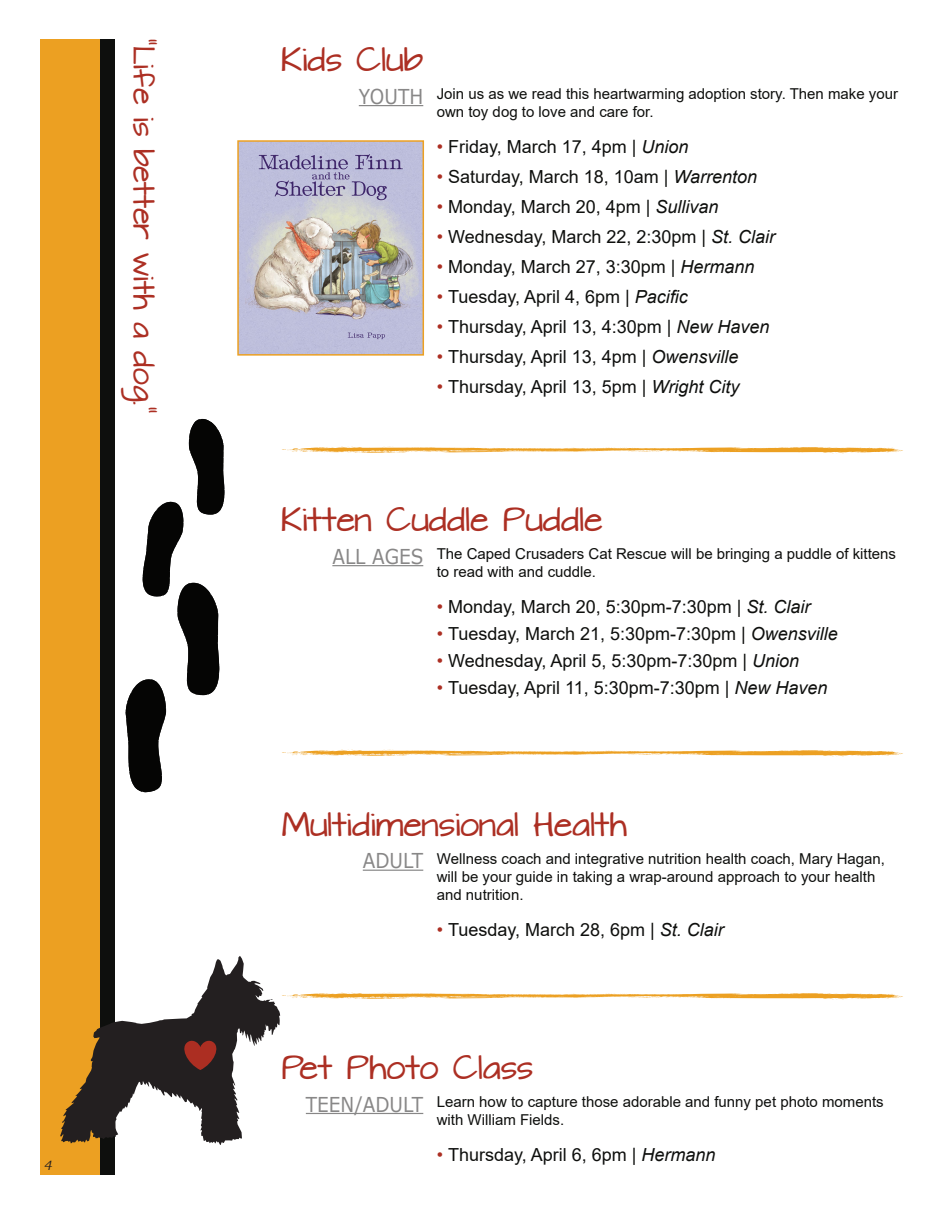
<style>
.page{position:relative;width:945px;height:1215px;background:#fff}
.page>*{position:absolute;margin:0;border:0;box-sizing:border-box;transform-origin:0 0}
.t1{font:28.5px "Architects Daughter";color:#ac2f23}
.t2{font:25.5px "Architects Daughter";color:#ac2f23}
.t3{font:20.55px "MS Reference Sans Serif";color:#888787;scale:.9 1}
.t4{font:18px "Arial";color:#0e0f0d}
.t5{font:15px/18px "Arial";color:#0e0f0d}
.t6{font:italic 13.5px "Bookman Old Style";color:#231f20}
.s1{font-style:italic;color:#ac2f23}
.s2{font-style:italic}
</style>
<div class="page">
<div style="left:40px;top:39px;width:62px;height:1135px;background:#eca022"></div>
<div style="left:100px;top:39px;width:15px;height:1135px;background:#0e0f0d"></div>
<svg style="left:125px;top:418px;width:100px;height:375px"></svg>
<hr style="left:359px;top:105px;width:64px;height:1px;background:#888787">
<img style="left:240px;top:143px;width:181px;height:210px">
<div style="left:237px;top:140px;width:187px;height:216px;border:2px solid #eca022"></div>
<hr style="left:332px;top:565px;width:91px;height:1px;background:#888787">
<hr style="left:363px;top:870px;width:60px;height:1px;background:#888787">
<svg style="left:282px;top:446px;width:621px;height:7px"></svg>
<svg style="left:282px;top:750px;width:621px;height:6px"></svg>
<svg style="left:60px;top:956px;width:843px;height:189px"></svg>
<p class="t2" style="left:162px;top:38px;width:376px;rotate:90deg">“Life is better with a dog.”</p>
<p class="t6" style="left:43px;top:1156px;width:10px">4</p>
<p class="t1" style="left:282px;top:39px;width:143px">Kids Club</p>
<p class="t3" style="left:359px;top:83px;width:73px">YOUTH</p>
<p class="t5" style="left:437px;top:85px;width:463px">Join us as we read this heartwarming adoption story. Then make your own toy dog to love and care for.</p>
<p class="t4" style="left:437px;top:134px;width:253px"><span class="s1">•</span> Friday, March 17, 4pm | <span class="s2">Union</span></p>
<p class="t4" style="left:437px;top:164px;width:322px"><span class="s1">•</span> Saturday, March 18, 10am | <span class="s2">Warrenton</span></p>
<p class="t4" style="left:437px;top:194px;width:283px"><span class="s1">•</span> Monday, March 20, 4pm | <span class="s2">Sullivan</span></p>
<p class="t4" style="left:437px;top:224px;width:340px"><span class="s1">•</span> Wednesday, March 22, 2:30pm | <span class="s2">St. Clair</span></p>
<p class="t4" style="left:437px;top:254px;width:319px"><span class="s1">•</span> Monday, March 27, 3:30pm | <span class="s2">Hermann</span></p>
<p class="t4" style="left:437px;top:284px;width:253px"><span class="s1">•</span> Tuesday, April 4, 6pm | <span class="s2">Pacific</span></p>
<p class="t4" style="left:437px;top:314px;width:334px"><span class="s1">•</span> Thursday, April 13, 4:30pm | <span class="s2">New Haven</span></p>
<p class="t4" style="left:437px;top:344px;width:303px"><span class="s1">•</span> Thursday, April 13, 4pm | <span class="s2">Owensville</span></p>
<p class="t4" style="left:437px;top:374px;width:304px"><span class="s1">•</span> Thursday, April 13, 5pm | <span class="s2">Wright City</span></p>
<p class="t1" style="left:282px;top:499px;width:322px">Kitten Cuddle Puddle</p>
<p class="t3" style="left:332px;top:543px;width:103px">ALL AGES</p>
<p class="t5" style="left:437px;top:545px;width:461px">The Caped Crusaders Cat Rescue will be bringing a puddle of kittens to read with and cuddle.</p>
<p class="t4" style="left:437px;top:594px;width:375px"><span class="s1">•</span> Monday, March 20, 5:30pm-7:30pm | <span class="s2">St. Clair</span></p>
<p class="t4" style="left:437px;top:621px;width:403px"><span class="s1">•</span> Tuesday, March 21, 5:30pm-7:30pm | <span class="s2">Owensville</span></p>
<p class="t4" style="left:437px;top:648px;width:364px"><span class="s1">•</span> Wednesday, April 5, 5:30pm-7:30pm | <span class="s2">Union</span></p>
<p class="t4" style="left:437px;top:675px;width:392px"><span class="s1">•</span> Tuesday, April 11, 5:30pm-7:30pm | <span class="s2">New Haven</span></p>
<p class="t1" style="left:282px;top:804px;width:347px">Multidimensional Health</p>
<p class="t3" style="left:363px;top:848px;width:69px">ADULT</p>
<p class="t5" style="left:437px;top:849px;width:450px">Wellness coach and integrative nutrition health coach, Mary Hagan, will be your guide in taking a wrap-around approach to your health and nutrition.</p>
<p class="t4" style="left:437px;top:917px;width:289px"><span class="s1">•</span> Tuesday, March 28, 6pm | <span class="s2">St. Clair</span></p>
<p class="t1" style="left:282px;top:1047px;width:253px">Pet Photo Class</p>
<p class="t3" style="left:306px;top:1091px;width:132px">TEEN/ADULT</p>
<p class="t5" style="left:437px;top:1093px;width:448px">Learn how to capture those adorable and funny pet photo moments with William Fields.</p>
<p class="t4" style="left:437px;top:1142px;width:280px"><span class="s1">•</span> Thursday, April 6, 6pm | <span class="s2">Hermann</span></p>
</div>
